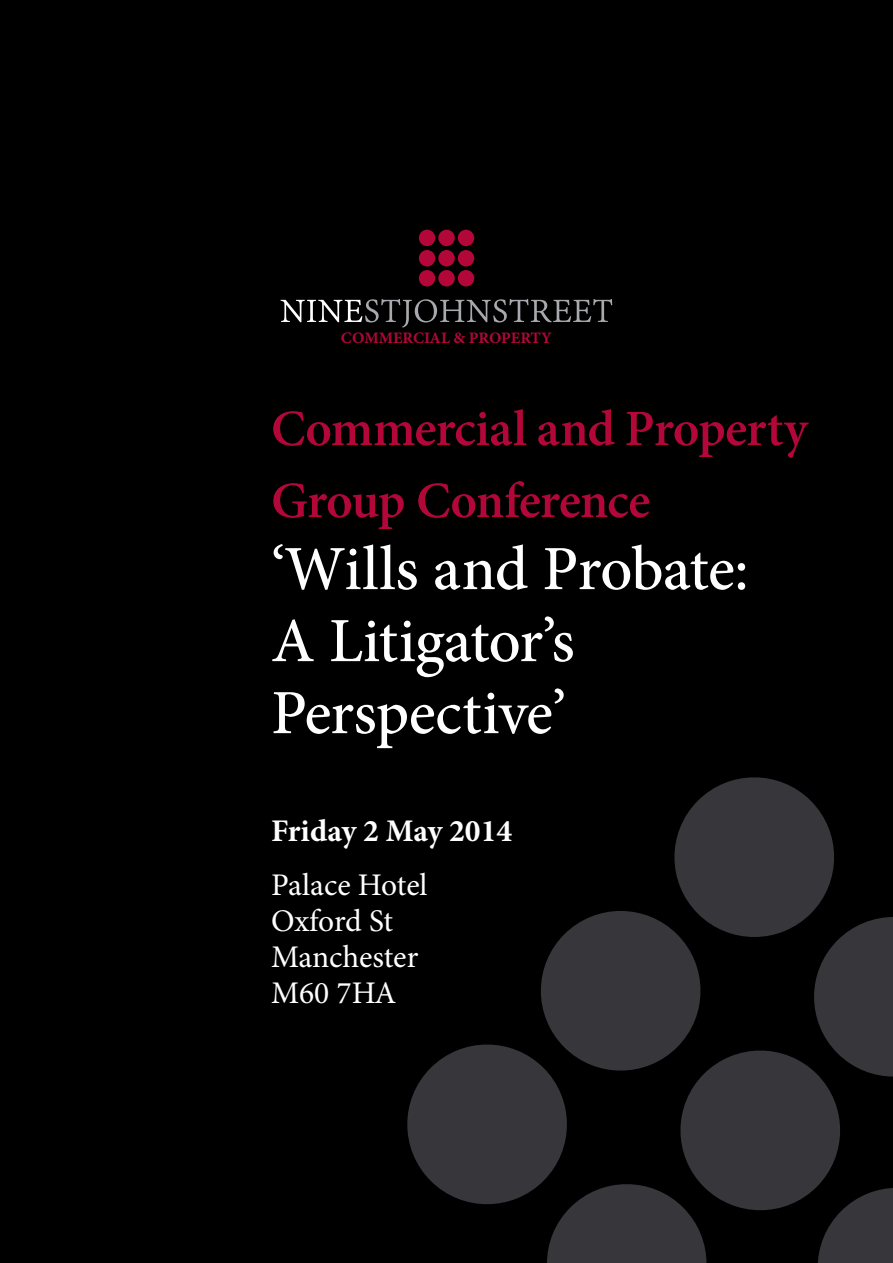
<style>
.page{position:relative;width:893px;height:1263px;background:#000}
.page>*{position:absolute;margin:0;border:0;box-sizing:border-box;transform-origin:0 0}
.t1{font:500 63px/72px "Minion Pro";letter-spacing:-.015em;color:#fff}
.t2{font:600 51px/72px "Minion Pro";letter-spacing:-.02em;color:#b20738}
.t3{font:31.5px/36px "Minion Pro";letter-spacing:-.005em;color:#fff}
.t4{font:700 31.5px "Minion Pro";color:#fff}
.t5{font:15.9px "Minion Pro Bold Capt";color:#b20738}
</style>
<div class="page">
<svg style="left:399px;top:769px;width:494px;height:494px;background:#171719"></svg>
<div style="left:419px;top:230px;width:16px;height:16px;background:#b20738;border-radius:50%"></div>
<div style="left:438px;top:230px;width:17px;height:16px;background:#b20738;border-radius:50%"></div>
<div style="left:458px;top:230px;width:16px;height:16px;background:#b20738;border-radius:50%"></div>
<div style="left:419px;top:250px;width:16px;height:16px;background:#b20738;border-radius:50%"></div>
<div style="left:438px;top:250px;width:17px;height:16px;background:#b20738;border-radius:50%"></div>
<div style="left:458px;top:250px;width:16px;height:16px;background:#b20738;border-radius:50%"></div>
<div style="left:419px;top:270px;width:16px;height:16px;background:#b20738;border-radius:50%"></div>
<div style="left:438px;top:270px;width:17px;height:16px;background:#b20738;border-radius:50%"></div>
<div style="left:458px;top:270px;width:16px;height:16px;background:#b20738;border-radius:50%"></div>
<svg style="left:281px;top:299px;width:331px;height:29px;background:#282929"></svg>
<p class="t5" style="left:341px;top:326px;width:212px">COMMERCIAL &amp; PROPERTY</p>
<p class="t2" style="left:271px;top:392px;width:538px">Commercial and Property<br>Group Conference</p>
<p class="t1" style="left:271px;top:533px;width:479px">‘Wills and Probate:<br>A Litigator’s<br>Perspective’</p>
<p class="t4" style="left:271px;top:809px;width:243px">Friday 2 May 2014</p>
<p class="t3" style="left:271px;top:867px;width:158px">Palace Hotel<br>Oxford St<br>Manchester<br>M60 7HA</p>
</div>
